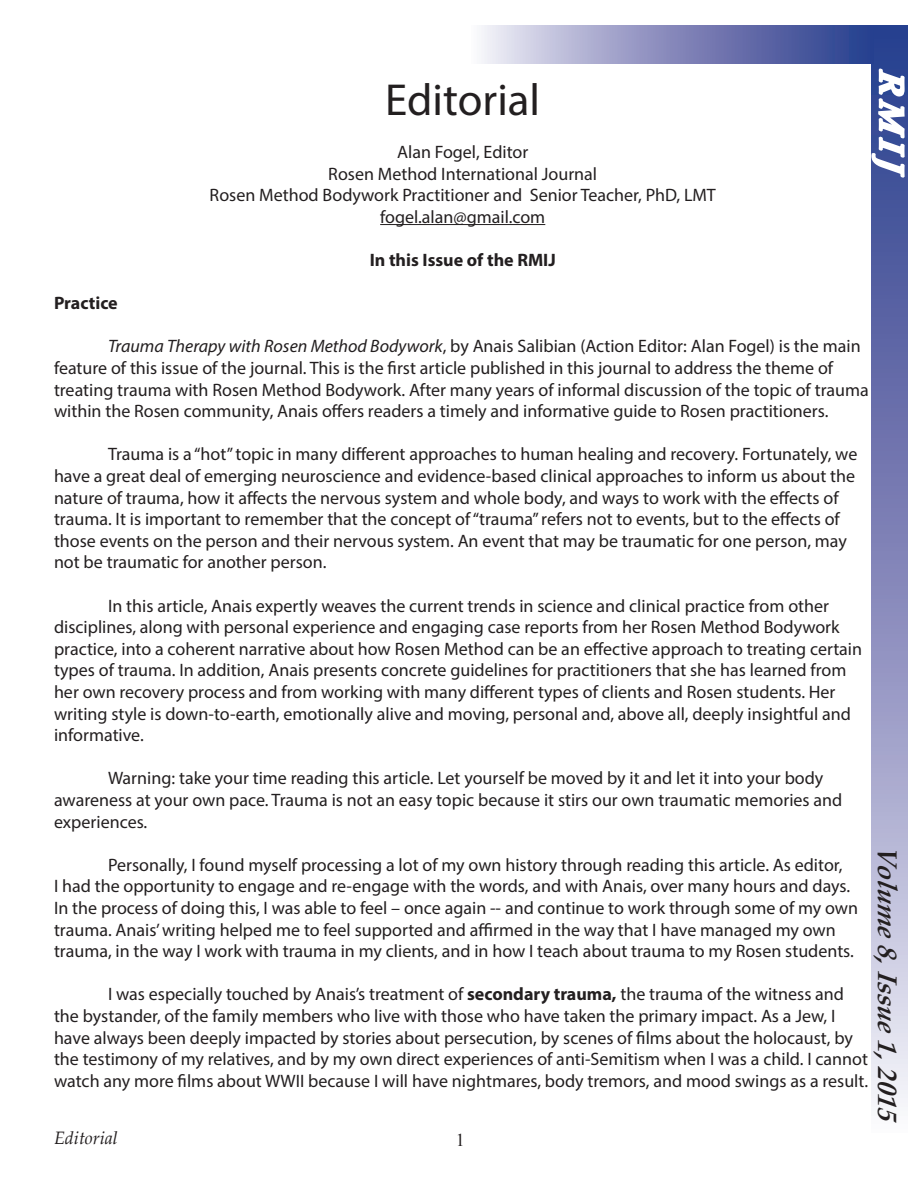
<style>
.page{position:relative;width:918px;height:1188px;background:#fff}
.page>*{position:absolute;margin:0;border:0;box-sizing:border-box;transform-origin:0 0}
.t1{font:45px "Myriad Pro";color:#231f20}
.t2{font:italic 700 33px "Palatino Linotype";color:#fff}
.t3{font:italic 700 27px "Palatino Linotype";color:#231f20}
.t4{font:18px/21.6px "Myriad Pro";color:#231f20}
.t5{font:700 18px "Myriad Pro";color:#231f20}
.t6{font:italic 18px "Palatino Linotype";color:#231f20}
.t7{font:18px "Times New Roman";color:#231f20}
.s1{font-style:italic}
.s2{font-weight:700}
</style>
<div class="page">
<svg style="left:872px;top:258px;width:36px;height:845px;background:#9b9dc6"></svg>
<svg style="left:870px;top:25px;width:38px;height:233px;background:#596aa7"></svg>
<svg style="left:482px;top:26px;width:391px;height:37px;background:#868cbc"></svg>
<hr style="left:380px;top:224px;width:165px;height:1px;background:#231f20">
<p class="t1" style="left:385px;top:72px;width:156px">Editorial</p>
<p class="t4" style="left:397px;top:141px;width:133px">Alan Fogel, Editor</p>
<p class="t4" style="left:328px;top:162px;width:270px">Rosen Method International Journal</p>
<p class="t4" style="left:210px;top:184px;width:508px">Rosen Method Bodywork Practitioner and Senior Teacher, PhD, LMT</p>
<p class="t4" style="left:380px;top:206px;width:167px">fogel.alan@gmail.com</p>
<p class="t5" style="left:370px;top:248px;width:188px">In this Issue of the RMIJ</p>
<p class="t2" style="left:915px;top:70px;width:111px;rotate:90deg">RMIJ</p>
<p class="t5" style="left:54px;top:291px;width:65px">Practice</p>
<p class="t4" style="left:54px;top:335px;width:816px;text-indent:54px"><span class="s1">Trauma Therapy with Rosen Method Bodywork</span>, by Anais Salibian (Action Editor: Alan Fogel) is the main feature of this issue of the journal. This is the first article published in this journal to address the theme of treating trauma with Rosen Method Bodywork. After many years of informal discussion of the topic of trauma within the Rosen community, Anais offers readers a timely and informative guide to Rosen practitioners.</p>
<p class="t4" style="left:54px;top:443px;width:805px;text-indent:54px">Trauma is a “hot” topic in many different approaches to human healing and recovery. Fortunately, we have a great deal of emerging neuroscience and evidence-based clinical approaches to inform us about the nature of trauma, how it affects the nervous system and whole body, and ways to work with the effects of trauma. It is important to remember that the concept of “trauma” refers not to events, but to the effects of those events on the person and their nervous system. An event that may be traumatic for one person, may not be traumatic for another person.</p>
<p class="t4" style="left:54px;top:594px;width:810px;text-indent:54px">In this article, Anais expertly weaves the current trends in science and clinical practice from other disciplines, along with personal experience and engaging case reports from her Rosen Method Bodywork practice, into a coherent narrative about how Rosen Method can be an effective approach to treating certain types of trauma. In addition, Anais presents concrete guidelines for practitioners that she has learned from her own recovery process and from working with many different types of clients and Rosen students. Her writing style is down-to-earth, emotionally alive and moving, personal and, above all, deeply insightful and informative.</p>
<p class="t4" style="left:54px;top:767px;width:790px;text-indent:54px">Warning: take your time reading this article. Let yourself be moved by it and let it into your body awareness at your own pace. Trauma is not an easy topic because it stirs our own traumatic memories and experiences.</p>
<p class="t4" style="left:54px;top:854px;width:806px;text-indent:54px">Personally, I found myself processing a lot of my own history through reading this article. As editor,<br>I had the opportunity to engage and re-engage with the words, and with Anais, over many hours and days.<br>In the process of doing this, I was able to feel – once again -- and continue to work through some of my own trauma. Anais’ writing helped me to feel supported and affirmed in the way that I have managed my own trauma, in the way I work with trauma in my clients, and in how I teach about trauma to my Rosen students.</p>
<p class="t4" style="left:54px;top:983px;width:816px;text-indent:54px">I was especially touched by Anais’s treatment of <span class="s2">secondary trauma,</span> the trauma of the witness and the bystander, of the family members who live with those who have taken the primary impact. As a Jew, I have always been deeply impacted by stories about persecution, by scenes of films about the holocaust, by the testimony of my relatives, and by my own direct experiences of anti-Semitism when I was a child. I cannot watch any more films about WWII because I will have nightmares, body tremors, and mood swings as a result.</p>
<p class="t3" style="left:906px;top:846px;width:282px;rotate:90deg">Volume 8,Issue 1,2015</p>
<p class="t6" style="left:54px;top:1125px;width:65px">Editorial</p>
<p class="t7" style="left:456px;top:1128px;width:10px">1</p>
</div>
